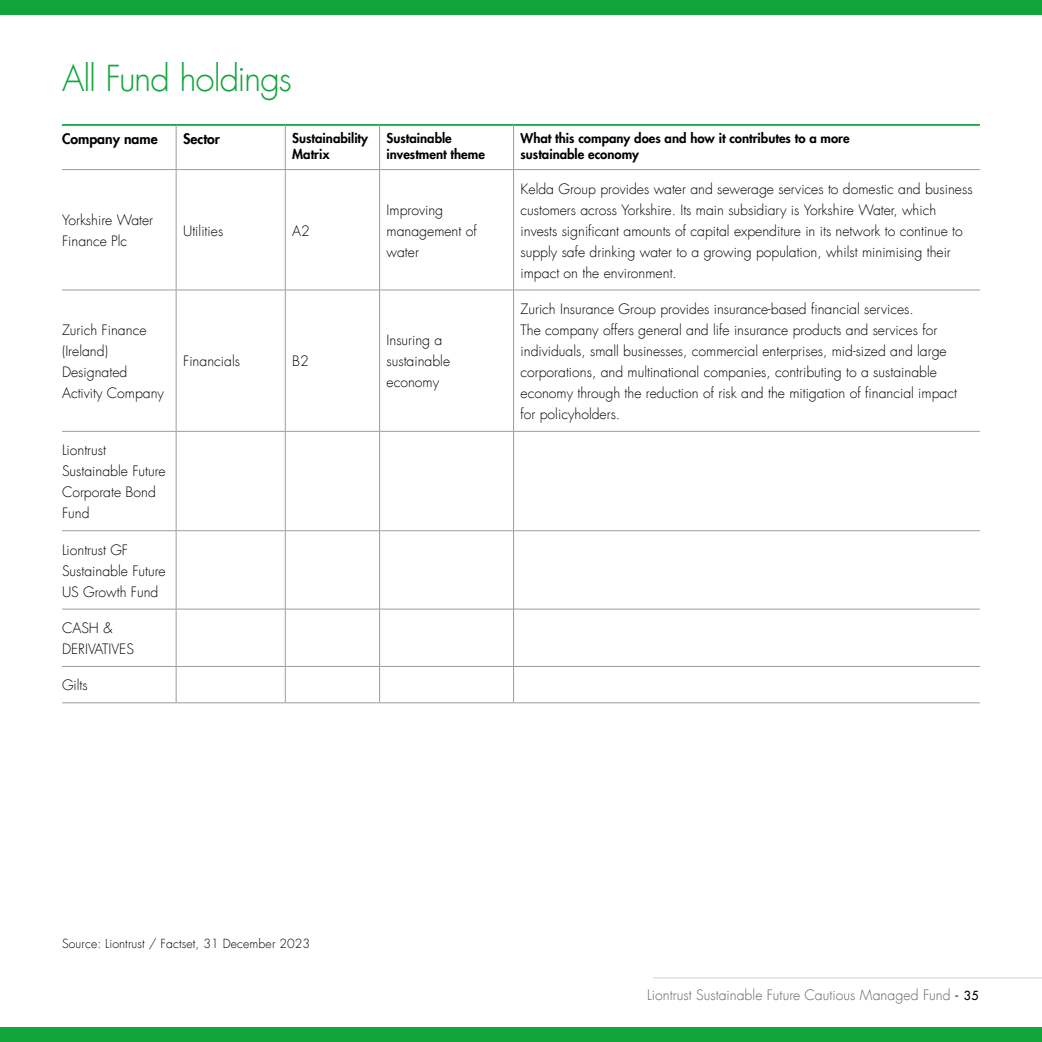
<style>
.page{position:relative;width:1042px;height:1042px;background:#fff}
.page>*{position:absolute;margin:0;border:0;box-sizing:border-box;transform-origin:0 0}
.t1{font:300 35px "Futura LT";letter-spacing:-.035em;color:#11a53c}
.t2{font:300 14px/21px "Futura LT";color:#000}
.t3{font:300 14px "Futura LT";letter-spacing:.005em;color:#646363}
.t4{font:800 14px "Futura LT";color:#000}
.t5{font:800 13.12px/15.8px "Futura LT";color:#000}
.t6{font:300 12.25px "Futura LT";letter-spacing:.01em;color:#000}
.s1{font-weight:400;font-size:12.25px;color:#000}
</style>
<div class="page">
<hr style="left:176px;top:126px;width:1px;height:43px;background:#9d9d9c">
<hr style="left:285px;top:126px;width:1px;height:43px;background:#9d9d9c">
<hr style="left:379px;top:126px;width:1px;height:43px;background:#9d9d9c">
<hr style="left:62px;top:169px;width:114px;height:1px;background:#9d9d9c">
<hr style="left:176px;top:170px;width:1px;height:120px;background:#9d9d9c">
<hr style="left:285px;top:170px;width:1px;height:120px;background:#9d9d9c">
<hr style="left:379px;top:170px;width:1px;height:120px;background:#9d9d9c">
<hr style="left:62px;top:290px;width:114px;height:1px;background:#9d9d9c">
<hr style="left:176px;top:290px;width:1px;height:141px;background:#9d9d9c">
<hr style="left:285px;top:290px;width:1px;height:141px;background:#9d9d9c">
<hr style="left:379px;top:290px;width:1px;height:141px;background:#9d9d9c">
<hr style="left:62px;top:431px;width:114px;height:1px;background:#9d9d9c">
<hr style="left:176px;top:431px;width:1px;height:99px;background:#9d9d9c">
<hr style="left:285px;top:431px;width:1px;height:99px;background:#9d9d9c">
<hr style="left:379px;top:431px;width:1px;height:99px;background:#9d9d9c">
<hr style="left:62px;top:530px;width:114px;height:1px;background:#9d9d9c">
<hr style="left:176px;top:531px;width:1px;height:78px;background:#9d9d9c">
<hr style="left:285px;top:531px;width:1px;height:78px;background:#9d9d9c">
<hr style="left:379px;top:531px;width:1px;height:78px;background:#9d9d9c">
<hr style="left:62px;top:609px;width:114px;height:1px;background:#9d9d9c">
<hr style="left:176px;top:609px;width:1px;height:57px;background:#9d9d9c">
<hr style="left:285px;top:609px;width:1px;height:57px;background:#9d9d9c">
<hr style="left:379px;top:609px;width:1px;height:57px;background:#9d9d9c">
<hr style="left:62px;top:666px;width:114px;height:1px;background:#9d9d9c">
<hr style="left:176px;top:667px;width:1px;height:35px;background:#9d9d9c">
<hr style="left:285px;top:667px;width:1px;height:35px;background:#9d9d9c">
<hr style="left:379px;top:667px;width:1px;height:35px;background:#9d9d9c">
<hr style="left:62px;top:702px;width:114px;height:1px;background:#9d9d9c">
<hr style="left:62px;top:124px;width:114px;height:2px;background:#11a53c">
<hr style="left:176px;top:124px;width:109px;height:2px;background:#11a53c">
<hr style="left:285px;top:124px;width:94px;height:2px;background:#11a53c">
<hr style="left:379px;top:124px;width:134px;height:2px;background:#11a53c">
<hr style="left:513px;top:124px;width:467px;height:2px;background:#11a53c">
<hr style="left:176px;top:169px;width:109px;height:1px;background:#9d9d9c">
<hr style="left:285px;top:169px;width:94px;height:1px;background:#9d9d9c">
<hr style="left:379px;top:169px;width:134px;height:1px;background:#9d9d9c">
<hr style="left:513px;top:169px;width:467px;height:1px;background:#9d9d9c">
<hr style="left:176px;top:290px;width:109px;height:1px;background:#9d9d9c">
<hr style="left:285px;top:290px;width:94px;height:1px;background:#9d9d9c">
<hr style="left:379px;top:290px;width:134px;height:1px;background:#9d9d9c">
<hr style="left:513px;top:290px;width:467px;height:1px;background:#9d9d9c">
<hr style="left:176px;top:431px;width:109px;height:1px;background:#9d9d9c">
<hr style="left:285px;top:431px;width:94px;height:1px;background:#9d9d9c">
<hr style="left:379px;top:431px;width:134px;height:1px;background:#9d9d9c">
<hr style="left:513px;top:431px;width:467px;height:1px;background:#9d9d9c">
<hr style="left:176px;top:530px;width:109px;height:1px;background:#9d9d9c">
<hr style="left:285px;top:530px;width:94px;height:1px;background:#9d9d9c">
<hr style="left:379px;top:530px;width:134px;height:1px;background:#9d9d9c">
<hr style="left:513px;top:530px;width:467px;height:1px;background:#9d9d9c">
<hr style="left:176px;top:609px;width:109px;height:1px;background:#9d9d9c">
<hr style="left:285px;top:609px;width:94px;height:1px;background:#9d9d9c">
<hr style="left:379px;top:609px;width:134px;height:1px;background:#9d9d9c">
<hr style="left:513px;top:609px;width:467px;height:1px;background:#9d9d9c">
<hr style="left:176px;top:666px;width:109px;height:1px;background:#9d9d9c">
<hr style="left:285px;top:666px;width:94px;height:1px;background:#9d9d9c">
<hr style="left:379px;top:666px;width:134px;height:1px;background:#9d9d9c">
<hr style="left:513px;top:666px;width:467px;height:1px;background:#9d9d9c">
<hr style="left:176px;top:702px;width:109px;height:1px;background:#9d9d9c">
<hr style="left:285px;top:702px;width:94px;height:1px;background:#9d9d9c">
<hr style="left:379px;top:702px;width:134px;height:1px;background:#9d9d9c">
<hr style="left:513px;top:702px;width:467px;height:1px;background:#9d9d9c">
<hr style="left:513px;top:170px;width:1px;height:120px;background:#9d9d9c">
<hr style="left:513px;top:290px;width:1px;height:141px;background:#9d9d9c">
<hr style="left:513px;top:431px;width:1px;height:99px;background:#9d9d9c">
<hr style="left:513px;top:531px;width:1px;height:78px;background:#9d9d9c">
<hr style="left:513px;top:609px;width:1px;height:57px;background:#9d9d9c">
<hr style="left:513px;top:667px;width:1px;height:35px;background:#9d9d9c">
<hr style="left:513px;top:126px;width:1px;height:43px;background:#9d9d9c">
<div style="left:0;top:0;width:1042px;height:15px;background:#11a53c"></div>
<div style="left:0;top:1027px;width:1042px;height:15px;background:#11a53c"></div>
<hr style="left:653px;top:977px;width:389px;height:1px;background:#d0d0d0">
<h1 class="t1" style="left:62px;top:57px;width:231px">All Fund holdings</h1>
<p class="t4" style="left:62px;top:129px;width:97px">Company name</p>
<p class="t4" style="left:183px;top:129px;width:38px">Sector</p>
<p class="t5" style="left:292px;top:130px;width:77px">Sustainability<br>Matrix</p>
<p class="t5" style="left:386px;top:130px;width:100px">Sustainable investment theme</p>
<p class="t5" style="left:520px;top:130px;width:331px">What this company does and how it contributes to a more sustainable economy</p>
<p class="t2" style="left:62px;top:210px;width:93px">Yorkshire Water<br>Finance Plc</p>
<p class="t2" style="left:183px;top:220px;width:42px">Utilities</p>
<p class="t2" style="left:292px;top:220px;width:19px">A2</p>
<p class="t2" style="left:62px;top:320px;width:104px">Zurich Finance (Ireland)<br>Designated<br>Activity Company</p>
<p class="t2" style="left:62px;top:440px;width:105px">Liontrust<br>Sustainable Future<br>Corporate Bond<br>Fund</p>
<p class="t2" style="left:62px;top:539px;width:105px">Liontrust GF<br>Sustainable Future<br>US Growth Fund</p>
<p class="t2" style="left:62px;top:618px;width:73px">CASH &amp;<br>DERIVATIVES</p>
<p class="t2" style="left:62px;top:675px;width:27px">Gilts</p>
<p class="t2" style="left:183px;top:351px;width:58px">Financials</p>
<p class="t2" style="left:292px;top:351px;width:18px">B2</p>
<p class="t2" style="left:386px;top:199px;width:92px">Improving management of water</p>
<p class="t2" style="left:386px;top:330px;width:65px">Insuring a sustainable economy</p>
<p class="t2" style="left:520px;top:178px;width:453px">Kelda Group provides water and sewerage services to domestic and business customers across Yorkshire. Its main subsidiary is Yorkshire Water, which invests significant amounts of capital expenditure in its network to continue to supply safe drinking water to a growing population, whilst minimising their impact on the environment.</p>
<p class="t2" style="left:520px;top:299px;width:438px">Zurich Insurance Group provides insurance-based financial services.<br>The company offers general and life insurance products and services for individuals, small businesses, commercial enterprises, mid-sized and large corporations, and multinational companies, contributing to a sustainable economy through the reduction of risk and the mitigation of financial impact for policyholders.</p>
<p class="t6" style="left:62px;top:936px;width:250px">Source: Liontrust / Factset, 31 December 2023</p>
<p class="t3" style="left:647px;top:986px;width:333px">Liontrust Sustainable Future Cautious Managed Fund <span class="s1">- 35</span></p>
</div>
